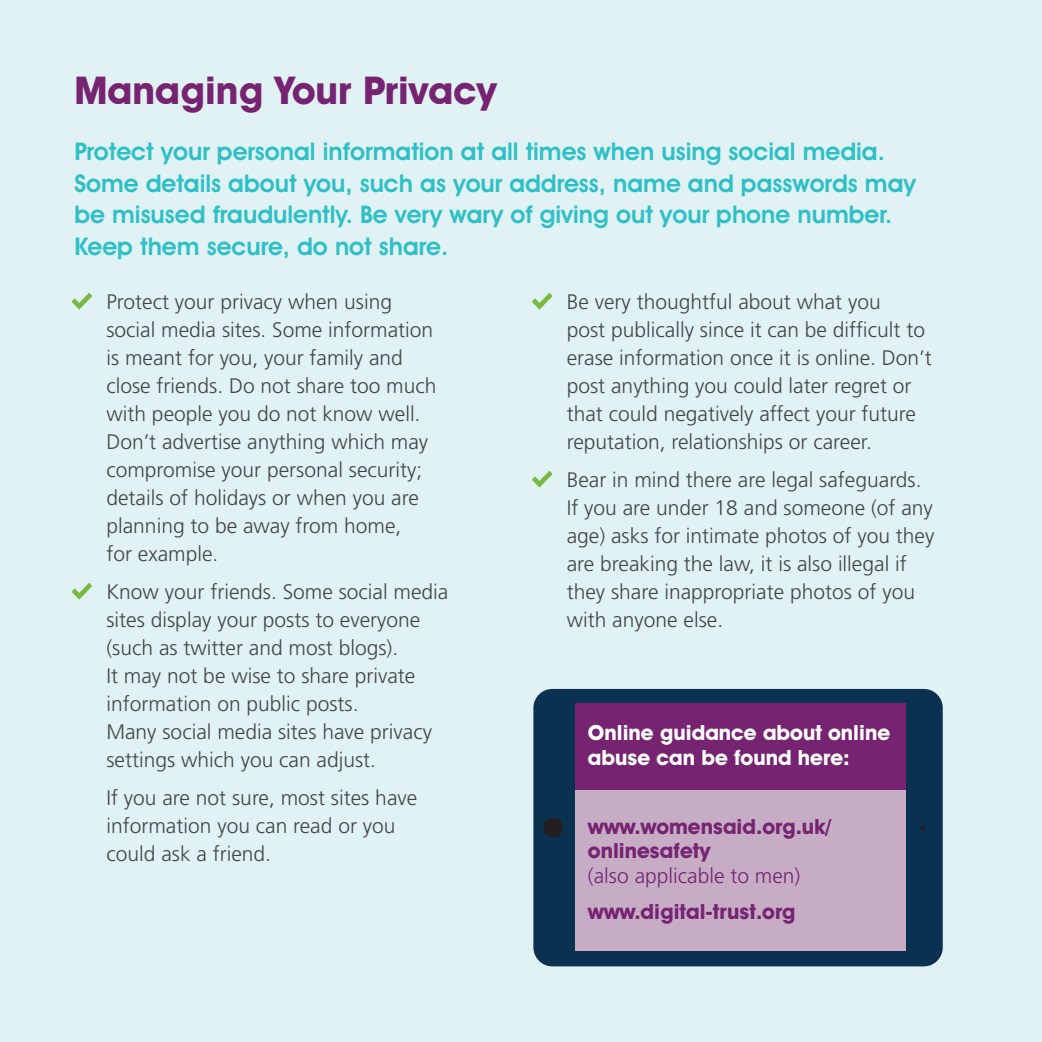
<style>
.page{position:relative;width:1042px;height:1042px;background:#e0f2f4}
.page>*{position:absolute;margin:0;border:0;box-sizing:border-box;transform-origin:0 0}
.t1{font:700 38.5px "Avant Garde IT Cby BT";color:#762472}
.t2{font:600 24.5px/31.5px "Avant Garde IT Cby BT";color:#2fbfc6}
.t3{font:300 21px/28px "Frutiger LT";color:#434547}
.t4{font:700 21px/24.5px "Avant Garde IT Cby BT";color:#762472}
.t5{font:700 21px/24.5px "Avant Garde IT Cby BT";color:#fff}
.t6{font:300 21px "Frutiger LT";color:#762472}
</style>
<div class="page">
<svg style="left:72px;top:293px;width:20px;height:16px"></svg>
<svg style="left:72px;top:583px;width:20px;height:16px"></svg>
<svg style="left:532px;top:293px;width:20px;height:16px"></svg>
<svg style="left:532px;top:471px;width:20px;height:16px"></svg>
<div style="left:533px;top:689px;width:410px;height:277px;background:#0a3150;border-radius:19px"></div>
<svg style="left:920px;top:825px;width:5px;height:5px"></svg>
<div style="left:543px;top:818px;width:20px;height:19px;background:#231f20;border-radius:50%"></div>
<div style="left:576px;top:703px;width:330px;height:248px;background:#c6adc5"></div>
<div style="left:576px;top:703px;width:330px;height:87px;background:#762472"></div>
<h1 class="t1" style="left:74px;top:67px;width:424px">Managing Your Privacy</h1>
<p class="t2" style="left:74px;top:136px;width:843px">Protect your personal information at all times when using social media.<br>Some details about you, such as your address, name and passwords may be misused fraudulently. Be very wary of giving out your phone number.<br>Keep them secure, do not share.</p>
<p class="t3" style="left:106px;top:288px;width:331px">Protect your privacy when using social media sites. Some information is meant for you, your family and close friends. Do not share too much with people you do not know well.<br>Don’t advertise anything which may compromise your personal security; details of holidays or when you are planning to be away from home,<br>for example.</p>
<p class="t3" style="left:106px;top:578px;width:343px">Know your friends. Some social media sites display your posts to everyone (such as twitter and most blogs).<br>It may not be wise to share private information on public posts.<br>Many social media sites have privacy settings which you can adjust.</p>
<p class="t3" style="left:106px;top:784px;width:312px">If you are not sure, most sites have information you can read or you could ask a friend.</p>
<p class="t3" style="left:567px;top:288px;width:366px">Be very thoughtful about what you<br>post publically since it can be difficult to erase information once it is online. Don’t post anything you could later regret or that could negatively affect your future reputation, relationships or career.</p>
<p class="t3" style="left:567px;top:466px;width:369px">Bear in mind there are legal safeguards.<br>If you are under 18 and someone (of any age) asks for intimate photos of you they are breaking the law, it is also illegal if they share inappropriate photos of you with anyone else.</p>
<p class="t5" style="left:588px;top:720px;width:304px">Online guidance about online abuse can be found here:</p>
<p class="t4" style="left:588px;top:814px;width:245px">www.womensaid.org.uk/ onlinesafety</p>
<p class="t6" style="left:588px;top:864px;width:214px">(also applicable to men)</p>
<p class="t4" style="left:588px;top:899px;width:209px">www.digital-trust.org</p>
</div>
